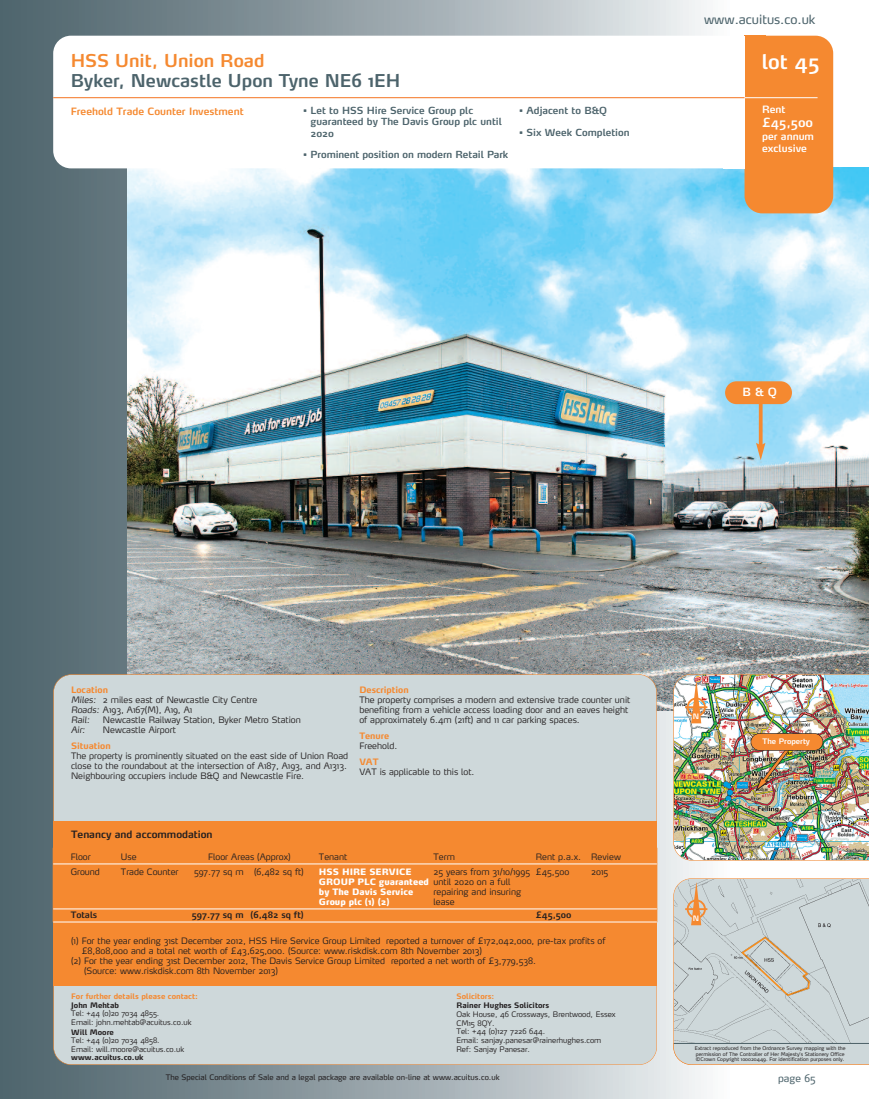
<style>
.page{position:relative;width:869px;height:1099px;background:#fff}
.page>*{position:absolute;margin:0;border:0;box-sizing:border-box;transform-origin:0 0}
.t1{font:600 20px "Max";color:#fff}
.t2{font:600 17.5px "Max";color:#4c636b}
.t3{font:600 17.5px "Max";color:#f58930}
.t4{font:12.5px "Max";color:#4c636b}
.t5{font:600 12.5px "Max";color:#fff}
.t6{font:600 11.25px "Max";color:#fff}
.t7{font:600 10px "Max";color:#f58930}
.t8{font:600 10px "Max";color:#231f20}
.t9{font:600 10px/12px "Max";color:#fff}
.t10{font:10px "Max";color:#4c636b}
.t11{font:600 9.75px/11.2px "Max";color:#4c636b}
.t12{font:300 8.75px/10px "Max";color:#231f20}
.t13{font:900 8.75px/10px "Max";color:#fff}
.t14{font:600 8.75px "Max";color:#231f20}
.t15{font:700 8.75px "Max";color:#f58930}
.t16{font:italic 300 8.75px "Max";color:#231f20}
.t17{font:300 7.5px/8.8px "Max";color:#231f20}
.t18{font:7.5px "Max";color:#231f20}
.t19{font:700 7.5px "Max";color:#231f20}
.t20{font:700 7.5px "Max";color:#f58930}
.t21{font:600 7.5px "Max";color:#fff}
.t22{font:600 7.38px "Max";color:#fff}
.t23{font:5px/5.6px "Max";color:#231f20}
.s1{font-weight:700;color:#f58930}
.s2{font-style:italic}
</style>
<div class="page">
<div style="left:0;top:0;width:733px;height:1098px;background:linear-gradient(to right,#485d66,#f2f1f1)"></div>
<img style="left:128px;top:168px;width:740px;height:542px">
<div style="left:744px;top:36px;width:88px;height:177px;background:#f58930;border-radius:18px"></div>
<div style="left:744px;top:36px;width:21px;height:14px;background:#f58930"></div>
<div style="left:53px;top:36px;width:691px;height:132px;background:#fff;border-radius:18px"></div>
<hr style="left:735px;top:97px;width:82px;height:1px;background:#fff">
<div style="left:722px;top:36px;width:22px;height:132px;background:#fff"></div>
<hr style="left:53px;top:97px;width:691px;height:1px;background:#f47321">
<div style="left:724px;top:381px;width:67px;height:23px;background:#f58930;border-radius:11px"></div>
<svg style="left:758px;top:404px;width:4px;height:39px"></svg>
<svg style="left:755px;top:443px;width:10px;height:17px"></svg>
<div style="left:54px;top:674px;width:602px;height:390px;background:#ced8da;border-radius:18px"></div>
<div style="left:53px;top:821px;width:603px;height:164px;background:#f58930"></div>
<hr style="left:656px;top:847px;width:1px;height:75px;background:#f58930">
<hr style="left:53px;top:863px;width:603px;height:1px;background:#fff">
<hr style="left:53px;top:908px;width:603px;height:1px;background:#fff">
<hr style="left:53px;top:921px;width:603px;height:1px;background:#fff">
<img style="left:673px;top:674px;width:195px;height:186px">
<div style="left:750px;top:733px;width:72px;height:17px;background:#f58930;border-radius:8px"></div>
<div style="left:750px;top:733px;width:72px;height:17px;border:1px solid #231f20;border-radius:9px"></div>
<svg style="left:673px;top:878px;width:195px;height:186px;background:#cbd2d1"></svg>
<h2 class="t3" style="left:71px;top:54px;width:195px">HSS Unit, Union Road</h2>
<h2 class="t2" style="left:71px;top:74px;width:331px">Byker, Newcastle Upon Tyne NE6 1EH</h2>
<p class="t7" style="left:71px;top:107px;width:174px">Freehold Trade Counter Investment</p>
<p class="t11" style="left:310px;top:106px;width:193px;text-indent:-7px">• Let to HSS Hire Service Group plc guaranteed by The Davis Group plc until<br>2020</p>
<p class="t11" style="left:303px;top:150px;width:206px">• Prominent position on modern Retail Park</p>
<p class="t11" style="left:519px;top:106px;width:89px">• Adjacent to B&amp;Q</p>
<p class="t11" style="left:519px;top:128px;width:112px">• Six Week Completion</p>
<h3 class="t4" style="left:703px;top:15px;width:113px">www.acuitus.co.uk</h3>
<h1 class="t1" style="left:761px;top:54px;width:59px">lot 45</h1>
<p class="t9" style="left:761px;top:105px;width:25px">Rent</p>
<h3 class="t5" style="left:761px;top:118px;width:53px">£45,500</h3>
<p class="t9" style="left:761px;top:132px;width:53px">per annum exclusive</p>
<p class="t6" style="left:742px;top:388px;width:36px">B&amp;Q</p>
<p class="t12" style="left:71px;top:685px;width:188px"><span class="s1">Location<br></span><span class="s2">Miles:</span> 2 miles east of Newcastle City Centre<br><span class="s2">Roads:</span> A193, A167(M), A19, A1<br><span class="s2">Rail:</span></p>
<p class="t12" style="left:103px;top:715px;width:199px">Newcastle Railway Station, Byker Metro Station</p>
<p class="t16" style="left:71px;top:726px;width:16px">Air:</p>
<p class="t12" style="left:103px;top:725px;width:74px">Newcastle Airport</p>
<p class="t15" style="left:71px;top:742px;width:41px">Situation</p>
<p class="t12" style="left:71px;top:751px;width:278px">The property is prominently situated on the east side of Union Road close to the roundabout at the intersection of A187, A193, and A1313.<br>Neighbouring occupiers include B&amp;Q and Newcastle Fire.</p>
<p class="t15" style="left:359px;top:686px;width:51px">Description</p>
<p class="t12" style="left:359px;top:695px;width:272px">The property comprises a modern and extensive trade counter unit benefiting from a vehicle access loading door and an eaves height of approximately 6.4m (21ft) and 11 car parking spaces.</p>
<p class="t15" style="left:359px;top:732px;width:31px">Tenure</p>
<p class="t12" style="left:359px;top:741px;width:39px">Freehold.</p>
<p class="t15" style="left:359px;top:758px;width:21px">VAT</p>
<p class="t12" style="left:359px;top:767px;width:117px">VAT is applicable to this lot.</p>
<p class="t8" style="left:71px;top:830px;width:143px">Tenancy and accommodation</p>
<p class="t12" style="left:71px;top:852px;width:22px">Floor</p>
<p class="t12" style="left:121px;top:852px;width:17px">Use</p>
<p class="t12" style="left:208px;top:852px;width:84px">Floor Areas (Approx)</p>
<p class="t12" style="left:319px;top:852px;width:30px">Tenant</p>
<p class="t12" style="left:433px;top:852px;width:23px">Term</p>
<p class="t12" style="left:535px;top:852px;width:87px">Rent p.a.x. Review</p>
<p class="t12" style="left:71px;top:867px;width:31px">Ground</p>
<p class="t12" style="left:121px;top:867px;width:59px">Trade Counter</p>
<p class="t12" style="left:194px;top:867px;width:111px">597.77 sq m (6,482 sq ft)</p>
<p class="t13" style="left:319px;top:867px;width:111px">HSS HIRE SERVICE<br>GROUP PLC guaranteed by The Davis Service<br>Group plc (1) (2)</p>
<p class="t12" style="left:433px;top:867px;width:98px">25 years from 31/10/1995 until 2020 on a full repairing and insuring lease</p>
<p class="t12" style="left:535px;top:867px;width:35px">£45,500</p>
<p class="t12" style="left:591px;top:867px;width:18px">2015</p>
<p class="t14" style="left:71px;top:911px;width:28px">Totals</p>
<p class="t14" style="left:192px;top:911px;width:113px">597.77 sq m (6,482 sq ft)</p>
<p class="t14" style="left:535px;top:911px;width:37px">£45,500</p>
<p class="t12" style="left:71px;top:936px;width:535px">(1) For the year ending 31st December 2012, HSS Hire Service Group Limited reported a turnover of £172,042,000, pre-tax profits of</p>
<p class="t12" style="left:82px;top:946px;width:401px">£8,808,000 and a total net worth of £43,625,000. (Source: www.riskdisk.com 8th November 2013)</p>
<p class="t12" style="left:71px;top:956px;width:466px">(2) For the year ending 31st December 2012, The Davis Service Group Limited reported a net worth of £3,779,538.</p>
<p class="t12" style="left:84px;top:966px;width:195px">(Source: www.riskdisk.com 8th November 2013)</p>
<p class="t20" style="left:71px;top:993px;width:128px">For further details please contact:</p>
<p class="t19" style="left:71px;top:1002px;width:49px">John Mehtab</p>
<p class="t17" style="left:71px;top:1009px;width:122px">Tel: +44 (0)20 7034 4855.<br>Email: john.mehtab@acuitus.co.uk</p>
<p class="t19" style="left:71px;top:1029px;width:44px">Will Moore</p>
<p class="t17" style="left:71px;top:1036px;width:114px">Tel: +44 (0)20 7034 4858.<br>Email: will.moore@acuitus.co.uk</p>
<p class="t19" style="left:71px;top:1054px;width:74px">www.acuitus.co.uk</p>
<p class="t20" style="left:456px;top:993px;width:39px">Solicitors:</p>
<p class="t19" style="left:456px;top:1002px;width:94px">Rainer Hughes Solicitors</p>
<p class="t17" style="left:456px;top:1010px;width:160px">Oak House, 46 Crossways, Brentwood, Essex<br>CM15 8QY.<br>Tel: +44 (0)127 7226 644.<br>Email: sanjay.panesar@rainerhughes.com<br>Ref: Sanjay Panesar.</p>
<p class="t18" style="left:166px;top:1073px;width:335px">The Special Conditions of Sale and a legal package are available on-line at www.acuitus.co.uk</p>
<p class="t22" style="left:692px;top:713px;width:8px">N</p>
<p class="t21" style="left:762px;top:738px;width:49px">The Property</p>
<p class="t22" style="left:692px;top:915px;width:8px">N</p>
<p class="t23" style="left:694px;top:1045px;width:152px">Extract reproduced from the Ordnance Survey mapping with the permission of The Controller of Her Majesty’s Stationery Office ©Crown Copyright 100020449. For identification purposes only.</p>
<p class="t10" style="left:777px;top:1074px;width:39px">page 65</p>
</div>
